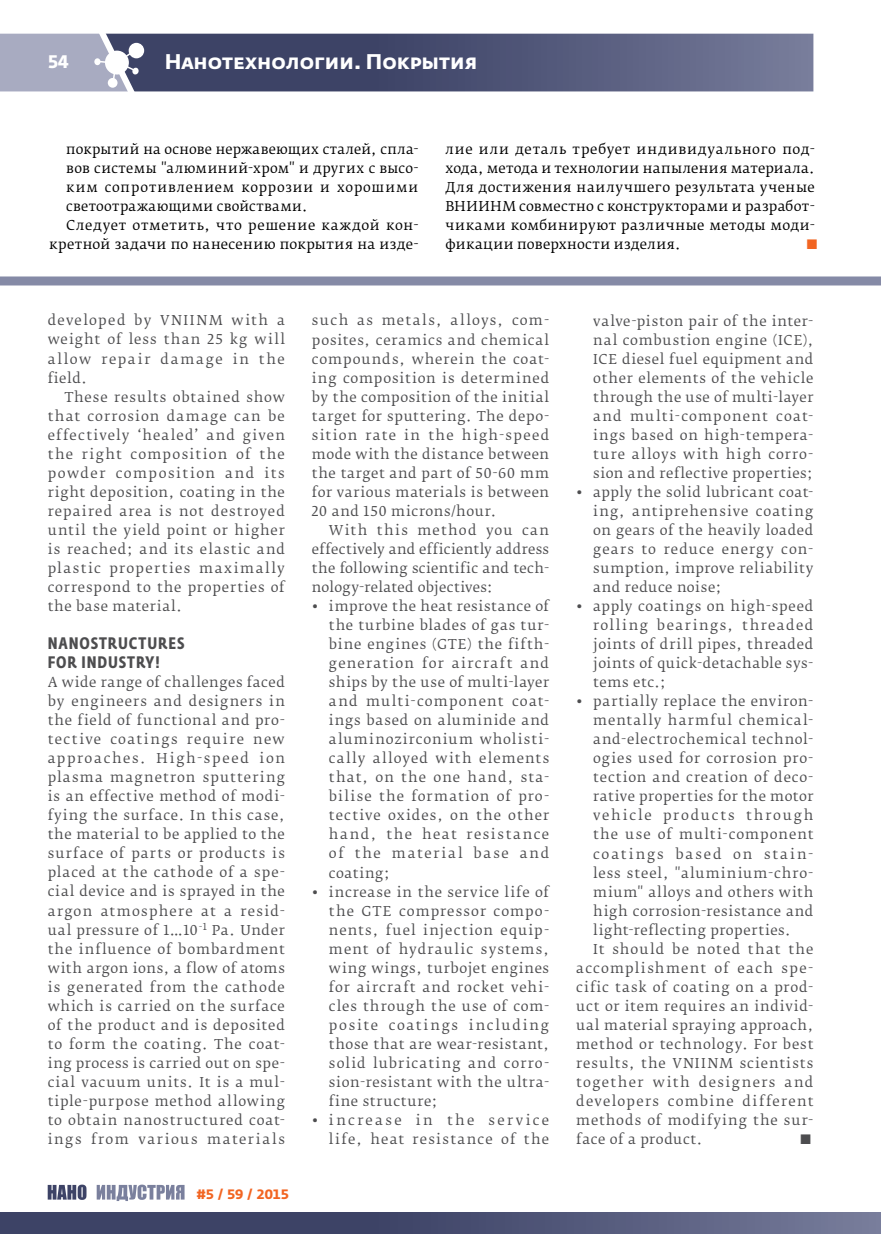
<style>
.page{position:relative;width:881px;height:1234px;background:#fff}
.page>*{position:absolute;margin:0;border:0;box-sizing:border-box;transform-origin:0 0}
.t1{font:700 21px "Fedra Sans Alt Pro";color:#fff}
.t2{font:700 18px "Fedra Sans Alt Pro";color:#fff}
.t3{font:700 16.5px/19px "Fedra Sans Cond Pro";letter-spacing:.055em;color:#4d4d4f}
.t4{font:13.5px/19px "Fedra Serif B Pro";letter-spacing:.065em;color:#4d4d4f;text-align:justify}
.t5{font:13.5px/19px "Fedra Serif B Pro";letter-spacing:.03em;color:#000;text-align:justify}
.t6{font:13.5px "Fedra Serif B Pro";letter-spacing:.045em;color:#4d4d4f}
.t7{font:13.5px "Fedra Serif B Pro";letter-spacing:.095em;color:#4d4d4f}
.t8{font:13.5px/19px "Fedra Serif B Pro";letter-spacing:.115em;color:#4d4d4f;text-align:right}
.t9{font:13.5px "Fedra Serif B Pro";letter-spacing:.05em;color:#000}
.t10{font:13.5px "Fedra Serif B Pro";letter-spacing:.065em;color:#000}
.t11{font:13.5px "Fedra Serif B Pro";letter-spacing:.035em;color:#4d4d4f}
.t12{font:13.5px "Fedra Serif B Pro";letter-spacing:.105em;color:#4d4d4f}
.t13{font:13.5px "Fedra Serif B Pro";letter-spacing:.13em;color:#4d4d4f}
.t14{font:13.5px "Fedra Serif B Pro";letter-spacing:.14em;color:#4d4d4f}
.t15{font:13.5px "Fedra Serif B Pro";letter-spacing:.04em;color:#4d4d4f}
.t16{font:700 13.5px "Fedra Sans Alt Pro";color:#f26522}
.t17{font:13.5px "Fedra Serif B Pro";color:#f26522}
</style>
<div class="page">
<svg style="left:0;top:33px;width:813px;height:59px;background:#626786"></svg>
<div style="left:0;top:1211px;width:880px;height:22px;background:linear-gradient(to right,#2e3559,#6c7191)"></div>
<svg style="left:48px;top:1184px;width:38px;height:15px"></svg>
<svg style="left:97px;top:1184px;width:87px;height:16px"></svg>
<div style="left:0;top:276px;width:880px;height:9px;background:#858aa6"></div>
<h2 class="t2" style="left:48px;top:50px;width:23px">54</h2>
<h1 class="t1" style="left:165px;top:48px;width:314px">Нанотехнологии. Покрытия</h1>
<p class="t5" style="left:66px;top:140px;width:353px">покрытий на основе нержавеющих сталей, спла-</p>
<p class="t5" style="left:66px;top:159px;width:353px">вов системы "алюминий-хром" и других с высо-</p>
<p class="t10" style="left:66px;top:179px;width:353px">ким сопротивлением коррозии и хорошими</p>
<p class="t5" style="left:66px;top:197px;width:243px">светоотражающими свойствами.</p>
<p class="t9" style="left:66px;top:217px;width:353px">Следует отметить, что решение каждой кон-</p>
<p class="t5" style="left:49px;top:235px;width:370px">кретной задачи по нанесению покрытия на изде-</p>
<p class="t5" style="left:445px;top:140px;width:370px">лие или деталь требует индивидуального под&shy;хода, метода и технологии напыления материала.<br>Для достижения наилучшего результата ученые ВНИИНМ совместно с конструкторами и разработ&shy;чиками комбинируют различные методы моди&shy;фикации поверхности изделия.</p>
<p class="t17" style="left:805px;top:236px;width:14px">■</p>
<p class="t4" style="left:48px;top:311px;width:239px">developed by VNIINM with a weight of less than 25 kg will allow repair damage in the field.</p>
<p class="t4" style="left:48px;top:387px;width:239px;text-indent:17px">These results obtained show that corrosion damage can be effectively ‘healed’ and given the right composition of the powder composition and its right deposition, coating in the repaired area is not destroyed until the yield point or higher is reached; and its elastic and plastic properties maximally correspond to the properties of the base material.</p>
<p class="t3" style="left:48px;top:633px;width:138px">NANOSTRUCTURES<br>FOR INDUSTRY!</p>
<p class="t4" style="left:48px;top:672px;width:239px">A wide range of challenges faced by engineers and designers in the field of functional and pro&shy;tective coatings require new approaches. High-speed ion plasma magnetron sputtering is an effective method of modi&shy;fying the surface. In this case, the material to be applied to the surface of parts or products is placed at the cathode of a spe&shy;cial device and is sprayed in the argon atmosphere at a resid&shy;ual pressure of 1…10<sup>-1</sup> Pa. Under the influence of bombardment with argon ions, a flow of atoms is generated from the cathode which is carried on the surface of the product and is deposited to form the coating. The coat&shy;ing process is carried out on spe&shy;cial vacuum units. It is a mul&shy;tiple-purpose method allowing to obtain nanostructured coat&shy;ings from various materials</p>
<p class="t16" style="left:197px;top:1185px;width:94px">#5 / 59 / 2015</p>
<p class="t4" style="left:312px;top:311px;width:239px">such as metals, alloys, com&shy;posites, ceramics and chemical compounds, wherein the coat&shy;ing composition is determined by the composition of the initial target for sputtering. The depo&shy;sition rate in the high-speed mode with the distance between the target and part of 50-60 mm for various materials is between 20 and 150 microns/hour.</p>
<p class="t4" style="left:312px;top:520px;width:239px;text-indent:17px">With this method you can effectively and efficiently address the following scientific and tech&shy;nology-related objectives:</p>
<p class="t4" style="left:329px;top:596px;width:222px;text-indent:-17px">• improve the heat resistance of the turbine blades of gas tur&shy;bine engines (GTE) the fifth&shy;generation for aircraft and ships by the use of multi-layer and multi-component coat&shy;ings based on aluminide and aluminozirconium wholisti&shy;cally alloyed with elements that, on the one hand, sta&shy;bilise the formation of pro&shy;tective oxides, on the other hand, the heat resistance of the material base and coating;</p>
<p class="t4" style="left:329px;top:882px;width:222px;text-indent:-17px">• increase in the service life of the GTE compressor compo&shy;nents, fuel injection equip&shy;ment of hydraulic systems, wing wings, turbojet engines for aircraft and rocket vehi&shy;cles through the use of com&shy;posite coatings including those that are wear-resistant, solid lubricating and corro&shy;sion-resistant with the ultra&shy;fine structure;</p>
<p class="t8" style="left:312px;top:1110px;width:238px">• increase in the service life, heat resistance of the</p>
<p class="t4" style="left:593px;top:311px;width:221px">valve-piston pair of the inter&shy;nal combustion engine (ICE), ICE diesel fuel equipment and other elements of the vehicle through the use of multi-layer and multi-component coat&shy;ings based on high-tempera&shy;ture alloys with high corro&shy;sion and reflective properties;</p>
<p class="t4" style="left:593px;top:482px;width:221px;text-indent:-17px">• apply the solid lubricant coat&shy;ing, antiprehensive coating on gears of the heavily loaded gears to reduce energy con&shy;sumption, improve reliability and reduce noise;</p>
<p class="t4" style="left:593px;top:596px;width:221px;text-indent:-17px">• apply coatings on high-speed rolling bearings, threaded joints of drill pipes, threaded joints of quick-detachable sys&shy;tems etc.;</p>
<p class="t4" style="left:576px;top:691px;width:239px">• partially replace the environ-</p>
<p class="t4" style="left:593px;top:710px;width:221px">mentally harmful chemical-</p>
<p class="t4" style="left:593px;top:730px;width:221px">and-electrochemical technol-</p>
<p class="t4" style="left:593px;top:749px;width:221px">ogies used for corrosion pro-</p>
<p class="t4" style="left:593px;top:768px;width:221px">tection and creation of deco-</p>
<p class="t11" style="left:593px;top:788px;width:221px">rative properties for the motor</p>
<p class="t13" style="left:593px;top:807px;width:221px">vehicle products through</p>
<p class="t4" style="left:593px;top:825px;width:221px">the use of multi-component</p>
<p class="t14" style="left:593px;top:845px;width:221px">coatings based on stain-</p>
<p class="t4" style="left:593px;top:863px;width:221px">less steel, "aluminium-chro-</p>
<p class="t4" style="left:593px;top:882px;width:222px">mium" alloys and others with</p>
<p class="t6" style="left:593px;top:902px;width:221px">high corrosion-resistance and</p>
<p class="t6" style="left:593px;top:921px;width:199px">light-reflecting properties.</p>
<p class="t4" style="left:593px;top:939px;width:221px">It should be noted that the</p>
<p class="t7" style="left:576px;top:959px;width:239px">accomplishment of each spe-</p>
<p class="t4" style="left:576px;top:977px;width:239px">cific task of coating on a prod-</p>
<p class="t4" style="left:576px;top:996px;width:239px">uct or item requires an individ-</p>
<p class="t6" style="left:576px;top:1016px;width:238px">ual material spraying approach,</p>
<p class="t4" style="left:576px;top:1034px;width:239px">method or technology. For best</p>
<p class="t4" style="left:576px;top:1053px;width:238px">results, the VNIINM scientists</p>
<p class="t12" style="left:576px;top:1073px;width:239px">together with designers and</p>
<p class="t7" style="left:576px;top:1092px;width:239px">developers combine different</p>
<p class="t4" style="left:576px;top:1110px;width:239px">methods of modifying the sur-</p>
<p class="t15" style="left:576px;top:1130px;width:128px">face of a product.</p>
<p class="t4" style="left:799px;top:1129px;width:14px">■</p>
</div>
